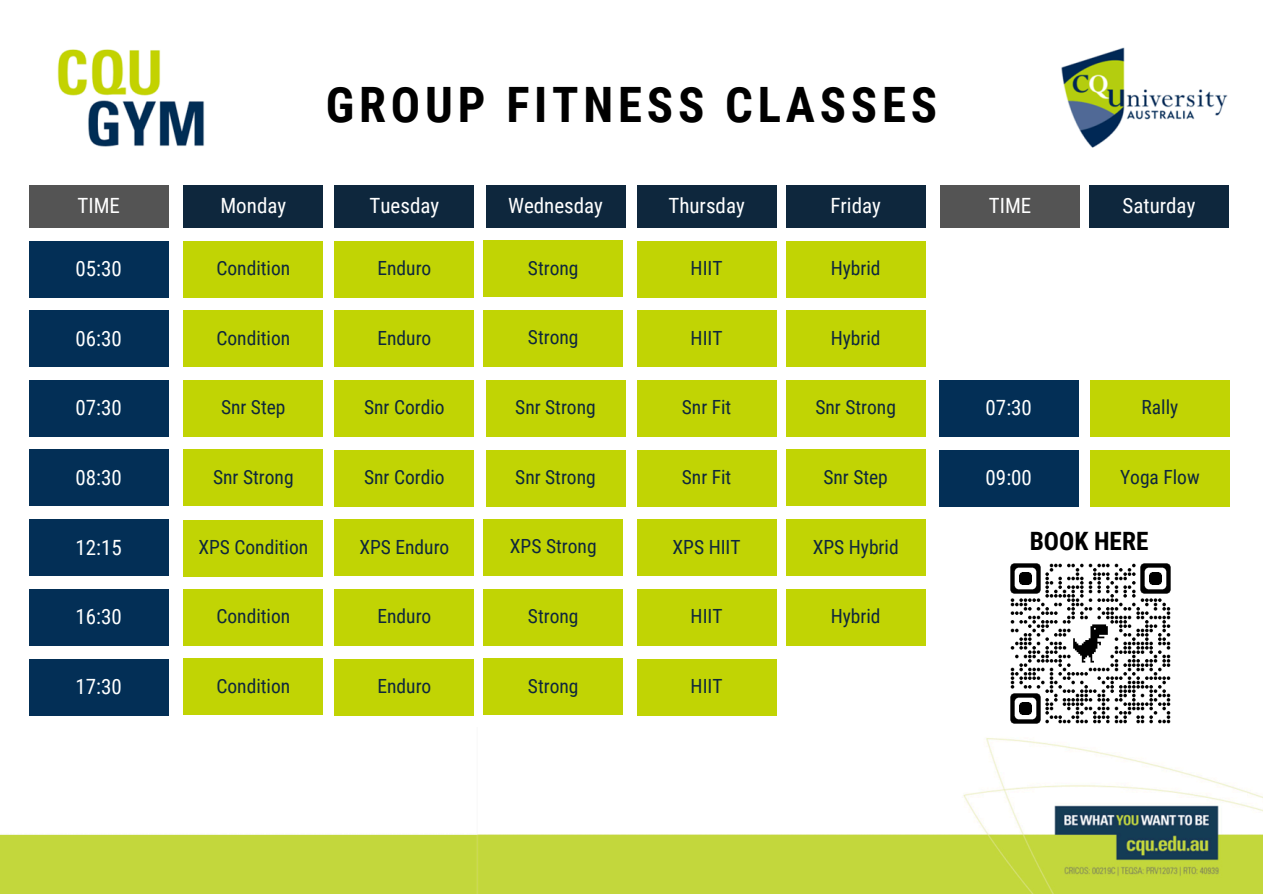
<style>
.page{position:relative;width:1263px;height:894px;background:#fff}
.page>*{position:absolute;margin:0;border:0;box-sizing:border-box;transform-origin:0 0}
.t1{font:700 48.75px "Roboto Condensed";letter-spacing:.1em;color:#000}
.t2{font:700 25.2px "Roboto Condensed";color:#000}
.t3{font:21px "Roboto Condensed";color:#fff}
.t4{font:19.5px "Roboto Condensed";color:#0e273d}
</style>
<div class="page">
<div style="left:183px;top:185px;width:140px;height:43px;background:#0e273d"></div>
<div style="left:334px;top:241px;width:140px;height:56px;background:#c1d404"></div>
<div style="left:334px;top:311px;width:140px;height:56px;background:#c1d404"></div>
<div style="left:334px;top:380px;width:140px;height:56px;background:#c1d404"></div>
<div style="left:334px;top:450px;width:140px;height:56px;background:#c1d404"></div>
<div style="left:334px;top:519px;width:140px;height:56px;background:#c1d404"></div>
<div style="left:334px;top:589px;width:140px;height:56px;background:#c1d404"></div>
<div style="left:486px;top:380px;width:139px;height:56px;background:#c1d404"></div>
<div style="left:486px;top:450px;width:139px;height:56px;background:#c1d404"></div>
<div style="left:637px;top:241px;width:139px;height:56px;background:#c1d404"></div>
<div style="left:637px;top:311px;width:139px;height:56px;background:#c1d404"></div>
<div style="left:637px;top:380px;width:139px;height:56px;background:#c1d404"></div>
<div style="left:637px;top:450px;width:139px;height:56px;background:#c1d404"></div>
<div style="left:637px;top:519px;width:139px;height:57px;background:#c1d404"></div>
<div style="left:637px;top:589px;width:139px;height:56px;background:#c1d404"></div>
<div style="left:183px;top:241px;width:140px;height:56px;background:#c1d404"></div>
<div style="left:183px;top:520px;width:140px;height:56px;background:#c1d404"></div>
<div style="left:334px;top:185px;width:140px;height:43px;background:#0e273d"></div>
<div style="left:486px;top:185px;width:139px;height:43px;background:#0e273d"></div>
<div style="left:637px;top:185px;width:139px;height:43px;background:#0e273d"></div>
<div style="left:786px;top:185px;width:140px;height:43px;background:#0e273d"></div>
<div style="left:1090px;top:380px;width:140px;height:56px;background:#c1d404"></div>
<div style="left:1090px;top:450px;width:140px;height:56px;background:#c1d404"></div>
<div style="left:1089px;top:185px;width:140px;height:42px;background:#0e273d"></div>
<div style="left:29px;top:241px;width:140px;height:56px;background:#032f56"></div>
<div style="left:29px;top:310px;width:140px;height:57px;background:#032f56"></div>
<div style="left:29px;top:380px;width:140px;height:56px;background:#032f56"></div>
<div style="left:29px;top:450px;width:140px;height:56px;background:#032f56"></div>
<div style="left:29px;top:519px;width:140px;height:56px;background:#032f56"></div>
<div style="left:29px;top:589px;width:140px;height:56px;background:#032f56"></div>
<div style="left:939px;top:380px;width:140px;height:56px;background:#032f56"></div>
<div style="left:939px;top:450px;width:140px;height:56px;background:#032f56"></div>
<img style="left:57px;top:47px;width:1171px;height:101px">
<div style="left:334px;top:659px;width:140px;height:56px;background:#c1d404"></div>
<div style="left:483px;top:241px;width:140px;height:56px;background:#c1d404"></div>
<div style="left:483px;top:310px;width:140px;height:56px;background:#c1d404"></div>
<div style="left:483px;top:519px;width:140px;height:56px;background:#c1d404"></div>
<div style="left:483px;top:589px;width:140px;height:56px;background:#c1d404"></div>
<div style="left:483px;top:658px;width:140px;height:56px;background:#c1d404"></div>
<div style="left:637px;top:659px;width:139px;height:56px;background:#c1d404"></div>
<div style="left:29px;top:659px;width:140px;height:56px;background:#032f56"></div>
<img style="left:0;top:738px;width:1263px;height:155px">
<div style="left:29px;top:185px;width:140px;height:42px;background:#545454"></div>
<div style="left:940px;top:185px;width:140px;height:43px;background:#545454"></div>
<img style="left:1010px;top:563px;width:161px;height:161px">
<div style="left:786px;top:450px;width:140px;height:56px;background:#c1d404"></div>
<div style="left:183px;top:380px;width:140px;height:56px;background:#c1d404"></div>
<div style="left:786px;top:241px;width:140px;height:56px;background:#c1d404"></div>
<div style="left:786px;top:311px;width:140px;height:56px;background:#c1d404"></div>
<div style="left:786px;top:519px;width:140px;height:57px;background:#c1d404"></div>
<div style="left:786px;top:589px;width:140px;height:56px;background:#c1d404"></div>
<div style="left:183px;top:450px;width:140px;height:56px;background:#c1d404"></div>
<div style="left:183px;top:310px;width:140px;height:57px;background:#c1d404"></div>
<div style="left:786px;top:380px;width:140px;height:56px;background:#c1d404"></div>
<div style="left:183px;top:589px;width:140px;height:56px;background:#c1d404"></div>
<div style="left:183px;top:658px;width:140px;height:56px;background:#c1d404"></div>
<h3 class="t1" style="left:326px;top:77px;width:613px">GROUP FITNESS CLASSES</h3>
<p class="t3" style="left:370px;top:194px;width:71px">Tuesday</p>
<p class="t3" style="left:508px;top:194px;width:96px">Wednesday</p>
<p class="t3" style="left:668px;top:194px;width:78px">Thursday</p>
<p class="t3" style="left:830px;top:194px;width:52px">Friday</p>
<p class="t3" style="left:220px;top:194px;width:67px">Monday</p>
<h3 class="t3" style="left:78px;top:194px;width:44px">TIME</h3>
<h3 class="t3" style="left:989px;top:194px;width:44px">TIME</h3>
<p class="t3" style="left:76px;top:256px;width:48px">05:30</p>
<p class="t4" style="left:216px;top:257px;width:75px">Condition</p>
<h1 class="t4" style="left:377px;top:257px;width:55px">Enduro</h1>
<p class="t4" style="left:528px;top:256px;width:52px">Strong</p>
<p class="t4" style="left:691px;top:257px;width:33px">HIIT</p>
<p class="t4" style="left:831px;top:257px;width:51px">Hybrid</p>
<p class="t3" style="left:76px;top:326px;width:48px">06:30</p>
<p class="t4" style="left:216px;top:326px;width:75px">Condition</p>
<h3 class="t4" style="left:377px;top:326px;width:55px">Enduro</h3>
<p class="t4" style="left:528px;top:326px;width:52px">Strong</p>
<p class="t4" style="left:691px;top:326px;width:33px">HIIT</p>
<p class="t4" style="left:831px;top:326px;width:51px">Hybrid</p>
<p class="t3" style="left:76px;top:395px;width:48px">07:30</p>
<p class="t4" style="left:221px;top:396px;width:66px">Snr Step</p>
<p class="t4" style="left:364px;top:396px;width:82px">Snr Cordio</p>
<p class="t4" style="left:515px;top:396px;width:82px">Snr Strong</p>
<p class="t4" style="left:682px;top:396px;width:51px">Snr Fit</p>
<h2 class="t4" style="left:815px;top:396px;width:82px">Snr Strong</h2>
<p class="t3" style="left:986px;top:395px;width:48px">07:30</p>
<p class="t3" style="left:76px;top:465px;width:48px">08:30</p>
<p class="t4" style="left:213px;top:465px;width:82px">Snr Strong</p>
<p class="t4" style="left:364px;top:465px;width:82px">Snr Cordio</p>
<h3 class="t4" style="left:515px;top:465px;width:82px">Snr Strong</h3>
<p class="t4" style="left:682px;top:465px;width:51px">Snr Fit</p>
<p class="t4" style="left:823px;top:465px;width:66px">Snr Step</p>
<p class="t3" style="left:986px;top:465px;width:48px">09:00</p>
<p class="t3" style="left:1122px;top:194px;width:74px">Saturday</p>
<p class="t4" style="left:1141px;top:396px;width:38px">Rally</p>
<p class="t4" style="left:1120px;top:465px;width:81px">Yoga Flow</p>
<p class="t3" style="left:76px;top:535px;width:48px">12:15</p>
<p class="t4" style="left:198px;top:535px;width:111px">XPS Condition</p>
<p class="t4" style="left:359px;top:535px;width:92px">XPS Enduro</p>
<p class="t4" style="left:510px;top:535px;width:88px">XPS Strong</p>
<p class="t4" style="left:673px;top:535px;width:70px">XPS HIIT</p>
<p class="t4" style="left:813px;top:535px;width:87px">XPS Hybrid</p>
<p class="t2" style="left:1030px;top:526px;width:120px">BOOK HERE</p>
<p class="t3" style="left:76px;top:604px;width:48px">16:30</p>
<p class="t4" style="left:216px;top:605px;width:75px">Condition</p>
<p class="t4" style="left:377px;top:605px;width:55px">Enduro</p>
<p class="t4" style="left:528px;top:604px;width:52px">Strong</p>
<p class="t4" style="left:691px;top:605px;width:33px">HIIT</p>
<p class="t4" style="left:831px;top:605px;width:51px">Hybrid</p>
<p class="t4" style="left:216px;top:674px;width:75px">Condition</p>
<p class="t4" style="left:377px;top:674px;width:55px">Enduro</p>
<p class="t3" style="left:76px;top:674px;width:48px">17:30</p>
<h3 class="t4" style="left:528px;top:674px;width:52px">Strong</h3>
<h3 class="t4" style="left:691px;top:674px;width:33px">HIIT</h3>
</div>
